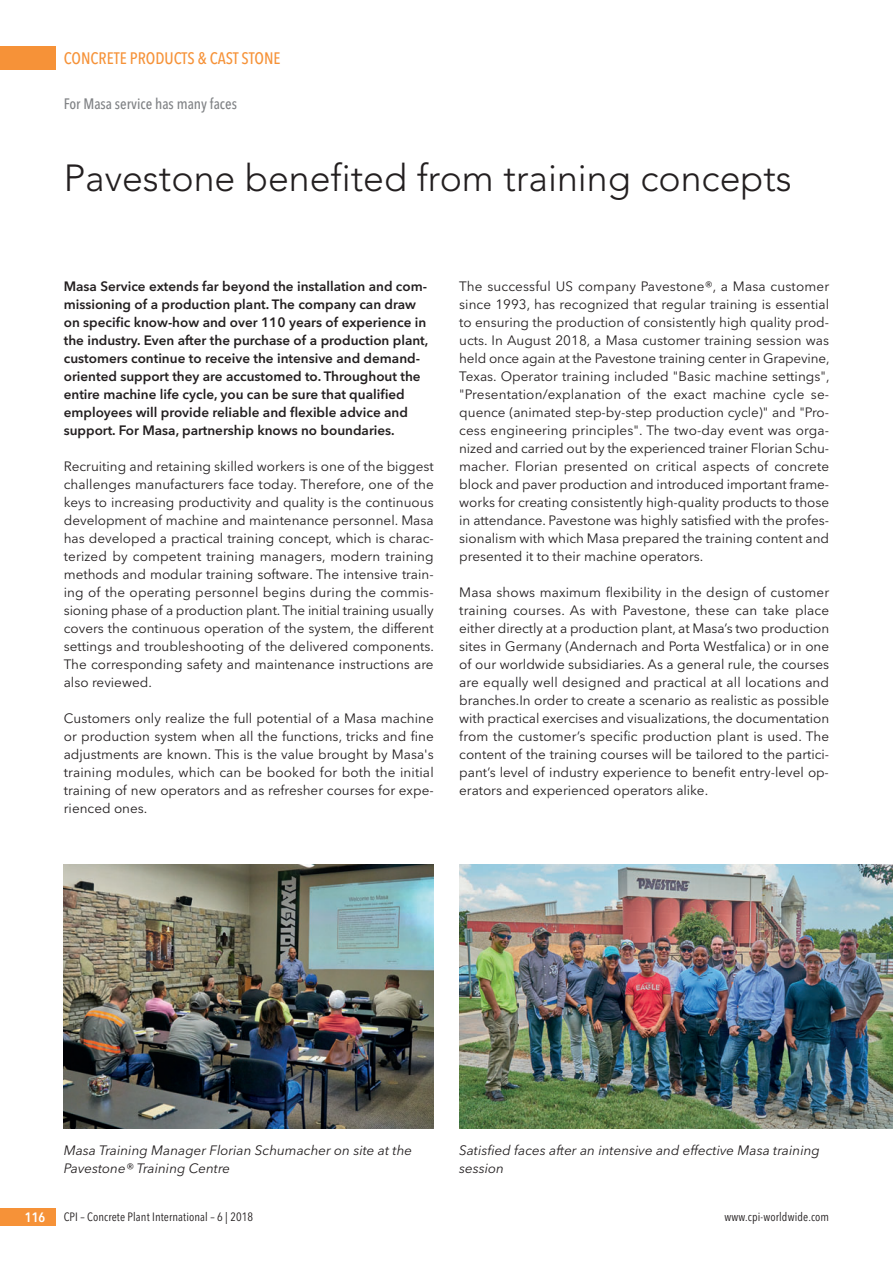
<style>
.page{position:relative;width:893px;height:1263px;background:#fff}
.page>*{position:absolute;margin:0;border:0;box-sizing:border-box;transform-origin:0 0}
.t1{font:300 37.5px "Avenir";color:#231f20}
.t2{font:500 16.5px "Avenir Next Condensed";color:#f69238}
.t3{font:500 15px "Avenir Next Condensed";color:#808285}
.t4{font:13.5px/18px "Avenir Next";color:#231f20;text-align:justify}
.t5{font:600 13.5px/18px "Avenir Next";color:#231f20}
.t6{font:italic 13.5px/18px "Avenir Next";color:#231f20}
.t7{font:600 13.5px "Avenir Next Condensed";color:#fff}
.t8{font:12px "Avenir Next Condensed";letter-spacing:.01em;color:#231f20}
</style>
<div class="page">
<div style="left:0;top:47px;width:55px;height:23px;background:#f69238"></div>
<div style="left:0;top:1208px;width:55px;height:18px;background:#f69238"></div>
<img style="left:64px;top:864px;width:370px;height:264px">
<img style="left:459px;top:864px;width:434px;height:264px">
<p class="t2" style="left:64px;top:51px;width:218px">CONCRETE PRODUCTS &amp; CAST STONE</p>
<p class="t3" style="left:64px;top:97px;width:175px">For Masa service has many faces</p>
<h1 class="t1" style="left:64px;top:162px;width:730px">Pavestone benefited from training concepts</h1>
<p class="t5" style="left:64px;top:278px;width:366px">Masa Service extends far beyond the installation and com&shy;missioning of a production plant. The company can draw on specific know-how and over 110 years of experience in the industry. Even after the purchase of a production plant, customers continue to receive the intensive and demand&shy;oriented support they are accustomed to. Throughout the entire machine life cycle, you can be sure that qualified employees will provide reliable and flexible advice and support. For Masa, partnership knows no boundaries.</p>
<p class="t4" style="left:64px;top:458px;width:372px">Recruiting and retaining skilled workers is one of the biggest challenges manufacturers face today. Therefore, one of the keys to increasing productivity and quality is the continuous development of machine and maintenance personnel. Masa has developed a practical training concept, which is charac&shy;terized by competent training managers, modern training methods and modular training software. The intensive train&shy;ing of the operating personnel begins during the commis&shy;sioning phase of a production plant. The initial training usually covers the continuous operation of the system, the different settings and troubleshooting of the delivered components.<br>The corresponding safety and maintenance instructions are also reviewed.</p>
<p class="t4" style="left:64px;top:710px;width:371px">Customers only realize the full potential of a Masa machine or production system when all the functions, tricks and fine adjustments are known. This is the value brought by Masa's training modules, which can be booked for both the initial training of new operators and as refresher courses for expe&shy;rienced ones.</p>
<p class="t4" style="left:459px;top:278px;width:372px">The successful US company Pavestone®, a Masa customer since 1993, has recognized that regular training is essential to ensuring the production of consistently high quality prod&shy;ucts. In August 2018, a Masa customer training session was held once again at the Pavestone training center in Grapevine, Texas. Operator training included "Basic machine settings", "Presentation/explanation of the exact machine cycle se&shy;quence (animated step-by-step production cycle)" and "Pro&shy;cess engineering principles". The two-day event was orga&shy;nized and carried out by the experienced trainer Florian Schu&shy;macher. Florian presented on critical aspects of concrete block and paver production and introduced important frame&shy;works for creating consistently high-quality products to those in attendance. Pavestone was highly satisfied with the profes&shy;sionalism with which Masa prepared the training content and presented it to their machine operators.</p>
<p class="t4" style="left:459px;top:584px;width:371px">Masa shows maximum flexibility in the design of customer training courses. As with Pavestone, these can take place either directly at a production plant, at Masa’s two production sites in Germany (Andernach and Porta Westfalica) or in one of our worldwide subsidiaries. As a general rule, the courses are equally well designed and practical at all locations and branches.In order to create a scenario as realistic as possible with practical exercises and visualizations, the documentation from the customer’s specific production plant is used. The content of the training courses will be tailored to the partici&shy;pant’s level of industry experience to benefit entry-level op&shy;erators and experienced operators alike.</p>
<p class="t6" style="left:64px;top:1142px;width:350px">Masa Training Manager Florian Schumacher on site at the<br>Pavestone® Training Centre</p>
<p class="t6" style="left:459px;top:1142px;width:362px">Satisfied faces after an intensive and effective Masa training session</p>
<p class="t7" style="left:25px;top:1211px;width:22px">116</p>
<p class="t8" style="left:64px;top:1211px;width:191px">CPI – Concrete Plant International – 6 | 2018</p>
<p class="t8" style="left:725px;top:1211px;width:106px">www.cpi-worldwide.com</p>
</div>
